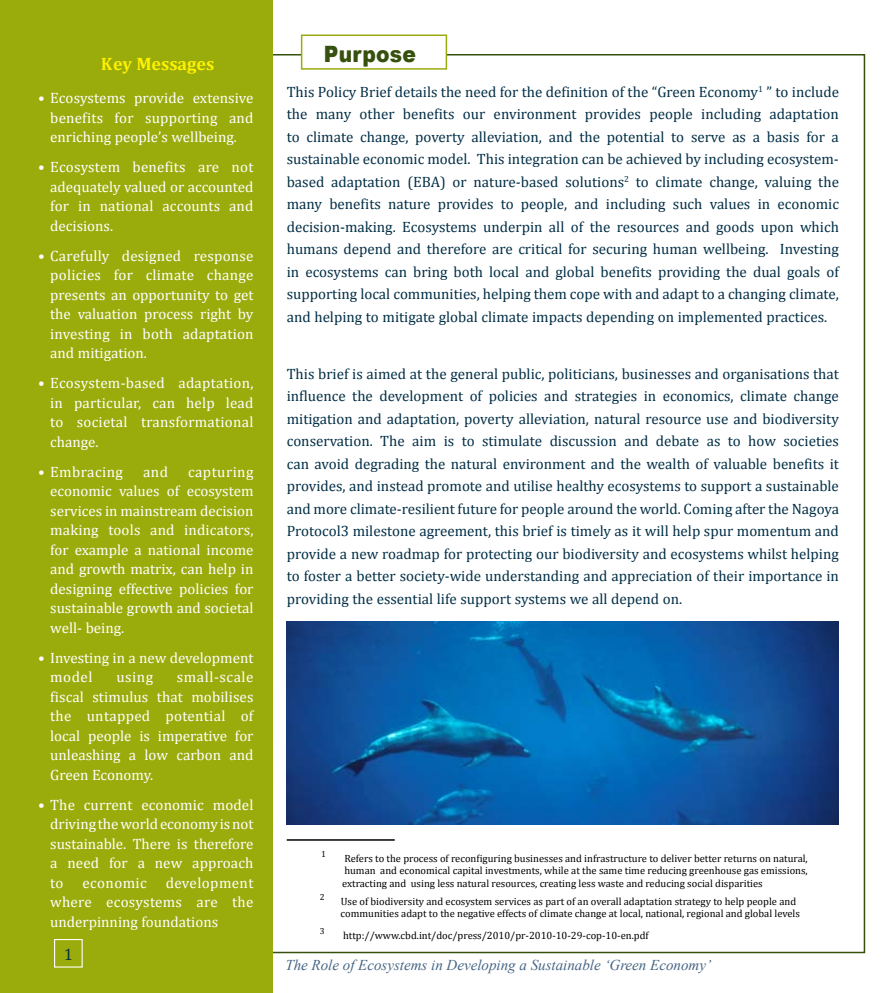
<style>
.page{position:relative;width:893px;height:993px;background:#fff}
.page>*{position:absolute;margin:0;border:0;box-sizing:border-box;transform-origin:0 0}
.t1{font:900 22.5px "Arial";letter-spacing:.01em;color:#36500e;scale:.9 1}
.t2{font:700 18px "Cambria";color:#fff200;scale:.9 1}
.t3{font:16.5px "Cambria";color:#032f46}
.t4{font:15px/22.5px "Cambria";color:#032f46;text-align:justify}
.t5{font:15px/19.5px "Cambria";color:#fff;text-align:justify}
.t6{font:italic 15px "Times New Roman";color:#456584}
.t7{font:15px "Cambria";letter-spacing:.03em;color:#fff}
.t8{font:15px "Cambria";letter-spacing:.025em;color:#fff}
.t9{font:10.5px/12.6px "Cambria";color:#000;text-align:justify}
.t10{font:8.7px "Cambria";color:#000}
</style>
<div class="page">
<div style="left:301px;top:34px;width:146px;height:36px;background:#fff;border:2px solid #9aac0c"></div>
<hr style="left:287px;top:839px;width:108px;height:2px;background:#000">
<div style="left:0;top:0;width:272px;height:993px;background:#9aac0c"></div>
<div style="left:54px;top:939px;width:29px;height:28px;border:1px solid #fff"></div>
<img style="left:286px;top:621px;width:553px;height:204px">
<p class="t2" style="left:101px;top:53px;width:127px">Key Messages</p>
<p class="t5" style="left:50px;top:88px;width:205px;text-indent:-12px">• Ecosystems provide extensive benefits for supporting and enriching people’s wellbeing.</p>
<p class="t5" style="left:50px;top:157px;width:205px;text-indent:-12px">• Ecosystem benefits are not adequately valued or accounted for in national accounts and decisions.</p>
<p class="t5" style="left:50px;top:246px;width:205px;text-indent:-12px">• Carefully designed response policies for climate change presents an opportunity to get the valuation process right by investing in both adaptation and mitigation.</p>
<p class="t5" style="left:50px;top:373px;width:205px;text-indent:-12px">• Ecosystem-based adaptation, in particular, can help lead to societal transformational change.</p>
<p class="t7" style="left:38px;top:463px;width:86px">• Embracing</p>
<p class="t5" style="left:143px;top:462px;width:26px">and</p>
<p class="t5" style="left:50px;top:462px;width:205px;text-indent:138px">capturing economic values of ecosystem services in mainstream decision making tools and indicators, for example a national income and growth matrix, can help in designing effective policies for sustainable growth and societal well- being.</p>
<p class="t5" style="left:50px;top:648px;width:205px;text-indent:-12px">• Investing in a new development model</p>
<p class="t5" style="left:50px;top:667px;width:205px;text-indent:127px">small-scale fiscal stimulus that mobilises the untapped potential of local people is imperative for unleashing a low carbon and Green Economy.</p>
<p class="t5" style="left:50px;top:795px;width:205px;text-indent:-12px">• The current economic model driving the world economy is not sustainable. There is therefore a need for a new approach to</p>
<p class="t5" style="left:116px;top:667px;width:38px">using</p>
<p class="t5" style="left:50px;top:873px;width:205px;text-indent:115px">development where ecosystems are the underpinning foundations</p>
<p class="t3" style="left:64px;top:944px;width:11px">1</p>
<p class="t8" style="left:82px;top:874px;width:66px">economic</p>
<h1 class="t1" style="left:324px;top:42px;width:104px">Purpose</h1>
<p class="t4" style="left:287px;top:80px;width:554px">This Policy Brief details the need for the definition of the “Green Economy<sup>1</sup> ” to include the many other benefits our environment provides people including adaptation to climate change, poverty alleviation, and the potential to serve as a basis for a sustainable economic model. This integration can be achieved by including ecosystem&shy;based adaptation (EBA) or nature-based solutions<sup>2</sup> to climate change, valuing the many benefits nature provides to people, and including such values in economic decision-making. Ecosystems underpin all of the resources and goods upon which humans depend and therefore are critical for securing human wellbeing. Investing in ecosystems can bring both local and global benefits providing the dual goals of supporting local communities, helping them cope with and adapt to a changing climate, and helping to mitigate global climate impacts depending on implemented practices.</p>
<p class="t4" style="left:287px;top:362px;width:554px">This brief is aimed at the general public, politicians, businesses and organisations that influence the development of policies and strategies in economics, climate change mitigation and adaptation, poverty alleviation, natural resource use and biodiversity conservation. The aim is to stimulate discussion and debate as to how societies can avoid degrading the natural environment and the wealth of valuable benefits it provides, and instead promote and utilise healthy ecosystems to support a sustainable and more climate-resilient future for people around the world. Coming after the Nagoya Protocol3 milestone agreement, this brief is timely as it will help spur momentum and provide a new roadmap for protecting our biodiversity and ecosystems whilst helping to foster a better society-wide understanding and appreciation of their importance in providing the essential life support systems we all depend on.</p>
<p class="t10" style="left:321px;top:848px;width:6px">1</p>
<p class="t10" style="left:320px;top:892px;width:6px">2</p>
<p class="t9" style="left:342px;top:852px;width:467px">Refers to the process of reconfiguring businesses and infrastructure to deliver better returns on natural, human and economical capital investments, while at the same time reducing greenhouse gas emissions, extracting and using less natural resources, creating less waste and reducing social disparities</p>
<p class="t9" style="left:341px;top:895px;width:461px">Use of biodiversity and ecosystem services as part of an overall adaptation strategy to help people and communities adapt to the negative effects of climate change at local, national, regional and global levels</p>
<p class="t10" style="left:320px;top:926px;width:6px">3</p>
<p class="t9" style="left:343px;top:929px;width:307px">http://www.cbd.int/doc/press/2010/pr-2010-10-29-cop-10-en.pdf</p>
<p class="t6" style="left:285px;top:954px;width:427px">The Role of Ecosystems in Developing a Sustainable ‘Green Economy’</p>
</div>
